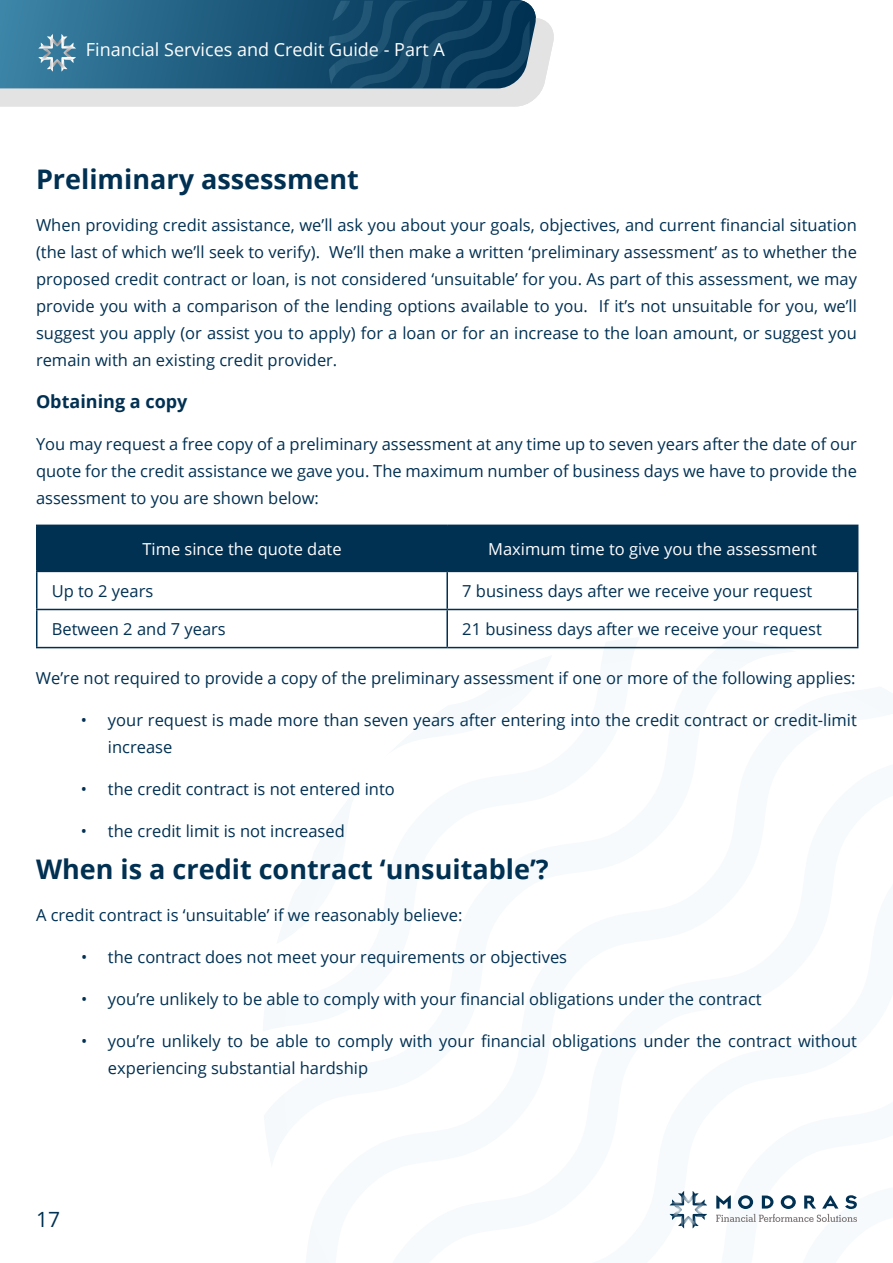
<style>
.page{position:relative;width:893px;height:1263px;background:#fff}
.page>*{position:absolute;margin:0;border:0;box-sizing:border-box;transform-origin:0 0}
.t1{font:700 27px "Open Sans";color:#003052}
.t2{font:21px "Open Sans";color:#fff}
.t3{font:21px "Open Sans";color:#003052}
.t4{font:18px "Open Sans";color:#fff}
.t5{font:700 18px "Open Sans";color:#003052}
.t6{font:16.5px/27px "Open Sans";color:#003052;text-align:justify}
.t7{font:16.5px "Open Sans";color:#fff}
.s1{font-size:31.5px}
</style>
<div class="page">
<svg style="left:670px;top:1191px;width:37px;height:37px"></svg>
<svg style="left:716px;top:1195px;width:141px;height:27px"></svg>
<svg style="left:0;top:18px;width:554px;height:88px;background:#e3e3e3"></svg>
<svg style="left:0;top:0;width:538px;height:88px;background:#347495"></svg>
<svg style="left:192px;top:1px;width:338px;height:88px;background:#164c6c"></svg>
<svg style="left:38px;top:34px;width:38px;height:38px"></svg>
<div style="left:38px;top:526px;width:819px;height:45px;background:#003052"></div>
<hr style="left:36px;top:525px;width:411px;height:1px;background:#003052">
<hr style="left:36px;top:526px;width:2px;height:45px;background:#003052">
<hr style="left:447px;top:525px;width:411px;height:1px;background:#003052">
<hr style="left:446px;top:526px;width:2px;height:45px;background:#003052">
<hr style="left:857px;top:526px;width:1px;height:45px;background:#003052">
<hr style="left:36px;top:571px;width:411px;height:1px;background:#003052">
<hr style="left:36px;top:572px;width:2px;height:37px;background:#003052">
<hr style="left:447px;top:571px;width:411px;height:1px;background:#003052">
<hr style="left:446px;top:572px;width:2px;height:37px;background:#003052">
<hr style="left:857px;top:572px;width:1px;height:37px;background:#003052">
<hr style="left:36px;top:609px;width:411px;height:1px;background:#003052">
<hr style="left:36px;top:610px;width:2px;height:37px;background:#003052">
<hr style="left:447px;top:609px;width:411px;height:1px;background:#003052">
<hr style="left:446px;top:610px;width:2px;height:37px;background:#003052">
<hr style="left:857px;top:610px;width:1px;height:37px;background:#003052">
<hr style="left:36px;top:647px;width:411px;height:1px;background:#003052">
<hr style="left:447px;top:647px;width:411px;height:1px;background:#003052">
<p class="t2" style="left:38px;top:33px;width:165px"><span class="s1">17</span>Privacy Policy</p>
<p class="t4" style="left:86px;top:37px;width:360px">Financial Services and Credit Guide - Part A</p>
<h1 class="t1" style="left:36px;top:160px;width:324px">Preliminary assessment</h1>
<p class="t6" style="left:36px;top:211px;width:822px">When providing credit assistance, we’ll ask you about your goals, objectives, and current financial situation (the last of which we’ll seek to verify). We’ll then make a written ‘preliminary assessment’ as to whether the proposed credit contract or loan, is not considered ‘unsuitable’ for you. As part of this assessment, we may provide you with a comparison of the lending options available to you. If it’s not unsuitable for you, we’ll suggest you apply (or assist you to apply) for a loan or for an increase to the loan amount, or suggest you remain with an existing credit provider.</p>
<p class="t5" style="left:36px;top:388px;width:153px">Obtaining a copy</p>
<p class="t6" style="left:36px;top:430px;width:822px">You may request a free copy of a preliminary assessment at any time up to seven years after the date of our quote for the credit assistance we gave you. The maximum number of business days we have to provide the assessment to you are shown below:</p>
<p class="t7" style="left:142px;top:537px;width:201px">Time since the quote date</p>
<p class="t7" style="left:488px;top:537px;width:330px">Maximum time to give you the assessment</p>
<p class="t6" style="left:52px;top:577px;width:103px">Up to 2 years</p>
<p class="t6" style="left:462px;top:577px;width:352px">7 business days after we receive your request</p>
<p class="t6" style="left:52px;top:615px;width:176px">Between 2 and 7 years</p>
<p class="t6" style="left:462px;top:615px;width:361px">21 business days after we receive your request</p>
<p class="t6" style="left:36px;top:664px;width:821px">We’re not required to provide a copy of the preliminary assessment if one or more of the following applies:</p>
<p class="t6" style="left:108px;top:706px;width:750px;text-indent:-27px">• your request is made more than seven years after entering into the credit contract or credit-limit increase</p>
<p class="t6" style="left:81px;top:775px;width:315px">• the credit contract is not entered into</p>
<p class="t6" style="left:81px;top:817px;width:265px">• the credit limit is not increased</p>
<h1 class="t1" style="left:36px;top:850px;width:514px">When is a credit contract ‘unsuitable’?</h1>
<p class="t6" style="left:36px;top:901px;width:428px">A credit contract is ‘unsuitable’ if we reasonably believe:</p>
<p class="t6" style="left:81px;top:943px;width:488px">• the contract does not meet your requirements or objectives</p>
<p class="t6" style="left:81px;top:985px;width:682px">• you’re unlikely to be able to comply with your financial obligations under the contract</p>
<p class="t6" style="left:108px;top:1027px;width:750px;text-indent:-27px">• you’re unlikely to be able to comply with your financial obligations under the contract without experiencing substantial hardship</p>
<p class="t3" style="left:36px;top:1204px;width:26px">17</p>
</div>
